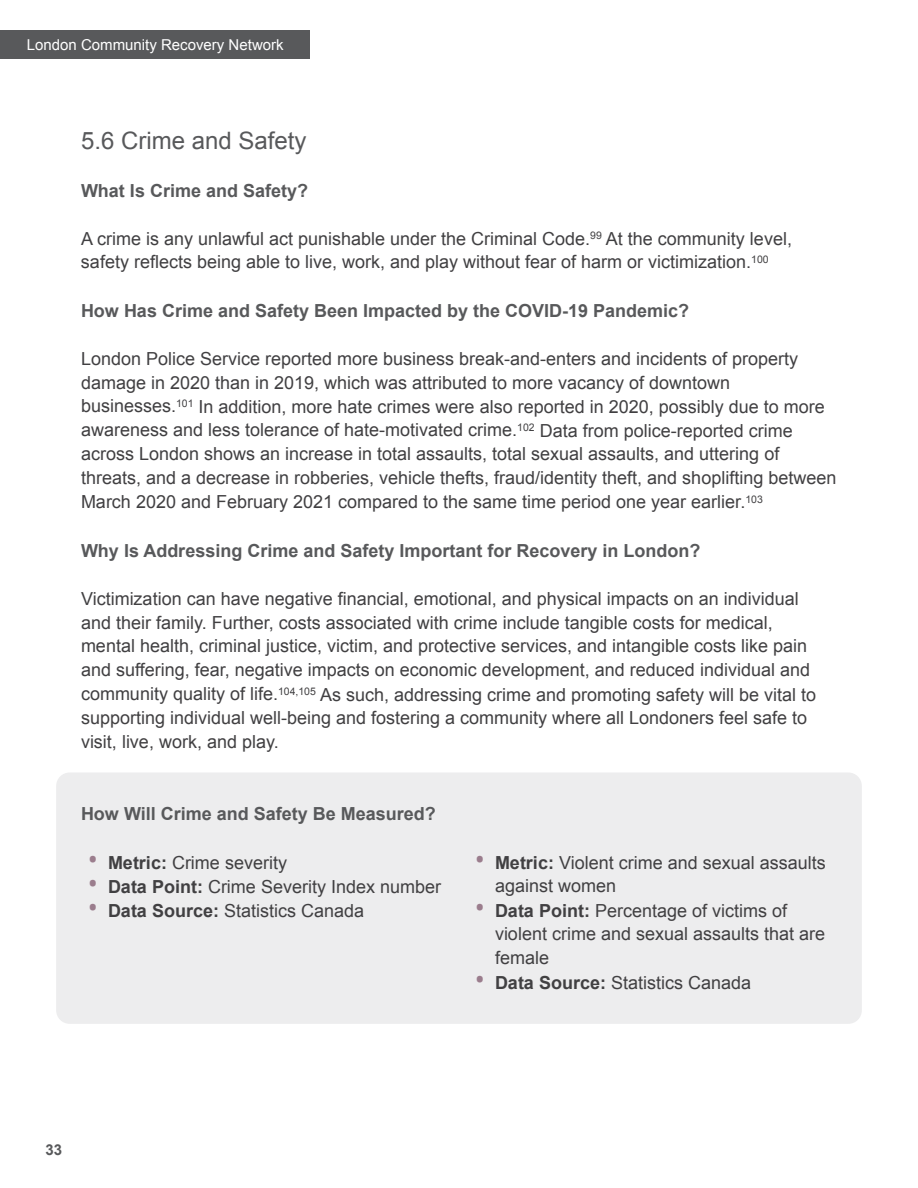
<style>
.page{position:relative;width:918px;height:1188px;background:#fff}
.page>*{position:absolute;margin:0;border:0;box-sizing:border-box;transform-origin:0 0}
.t1{font:24px "Arial";color:#58595b}
.Body{font:18px/24px "Arial";color:#414042}
.H3_-_Title{font:700 18px "Arial";color:#58595b}
.t2{font:15px "Arial";color:#fff}
.t3{font:700 15px "Arial";color:#58595b}
.s1{font-family:"Noto Sans";font-size:27px;color:#9b7d8d}
.s2{font-weight:700}
</style>
<div class="page">
<div style="left:56px;top:772px;width:806px;height:252px;background:#ededee;border-radius:14px"></div>
<div style="left:0;top:30px;width:310px;height:28px;background:#58595b"></div>
<p class="t2" style="left:27px;top:35px;width:258px">London Community Recovery Network</p>
<h2 class="t1" style="left:81px;top:124px;width:227px">5.6 Crime and Safety</h2>
<h3 class="H3_-_Title" style="left:81px;top:178px;width:229px">What Is Crime and Safety?</h3>
<p class="Body" style="left:81px;top:226px;width:713px">A crime is any unlawful act punishable under the Criminal Code.<sup>99</sup> At the community level, safety reflects being able to live, work, and play without fear of harm or victimization.<sup>100</sup></p>
<h3 class="H3_-_Title" style="left:81px;top:298px;width:610px">How Has Crime and Safety Been Impacted by the COVID-19 Pandemic?</h3>
<p class="Body" style="left:81px;top:346px;width:757px">London Police Service reported more business break-and-enters and incidents of property damage in 2020 than in 2019, which was attributed to more vacancy of downtown businesses.<sup>101</sup> In addition, more hate crimes were also reported in 2020, possibly due to more awareness and less tolerance of hate-motivated crime.<sup>102</sup> Data from police-reported crime across London shows an increase in total assaults, total sexual assaults, and uttering of threats, and a decrease in robberies, vehicle thefts, fraud/identity theft, and shoplifting between March 2020 and February 2021 compared to the same time period one year earlier.<sup>103</sup></p>
<h3 class="H3_-_Title" style="left:81px;top:538px;width:621px">Why Is Addressing Crime and Safety Important for Recovery in London?</h3>
<p class="Body" style="left:81px;top:586px;width:737px">Victimization can have negative financial, emotional, and physical impacts on an individual and their family. Further, costs associated with crime include tangible costs for medical, mental health, criminal justice, victim, and protective services, and intangible costs like pain and suffering, fear, negative impacts on economic development, and reduced individual and community quality of life.<sup>104,105</sup> As such, addressing crime and promoting safety will be vital to supporting individual well-being and fostering a community where all Londoners feel safe to visit, live, work, and play.</p>
<h3 class="H3_-_Title" style="left:81px;top:802px;width:356px">How Will Crime and Safety Be Measured?</h3>
<p class="Body" style="left:88px;top:850px;width:201px"><span class="s1">•</span> <span class="s2">Metric:</span> Crime severity</p>
<p class="Body" style="left:88px;top:874px;width:355px"><span class="s1">•</span> <span class="s2">Data Point:</span> Crime Severity Index number</p>
<p class="Body" style="left:88px;top:898px;width:278px"><span class="s1">•</span> <span class="s2">Data Source:</span> Statistics Canada</p>
<p class="Body" style="left:495px;top:850px;width:332px;text-indent:-20px"><span class="s1">•</span> <span class="s2">Metric:</span> Violent crime and sexual assaults against women</p>
<p class="Body" style="left:495px;top:898px;width:332px;text-indent:-20px"><span class="s1">•</span> <span class="s2">Data Point:</span> Percentage of victims of violent crime and sexual assaults that are female</p>
<p class="Body" style="left:475px;top:970px;width:278px"><span class="s1">•</span> <span class="s2">Data Source:</span> Statistics Canada</p>
<p class="t3" style="left:46px;top:1140px;width:18px">33</p>
</div>
